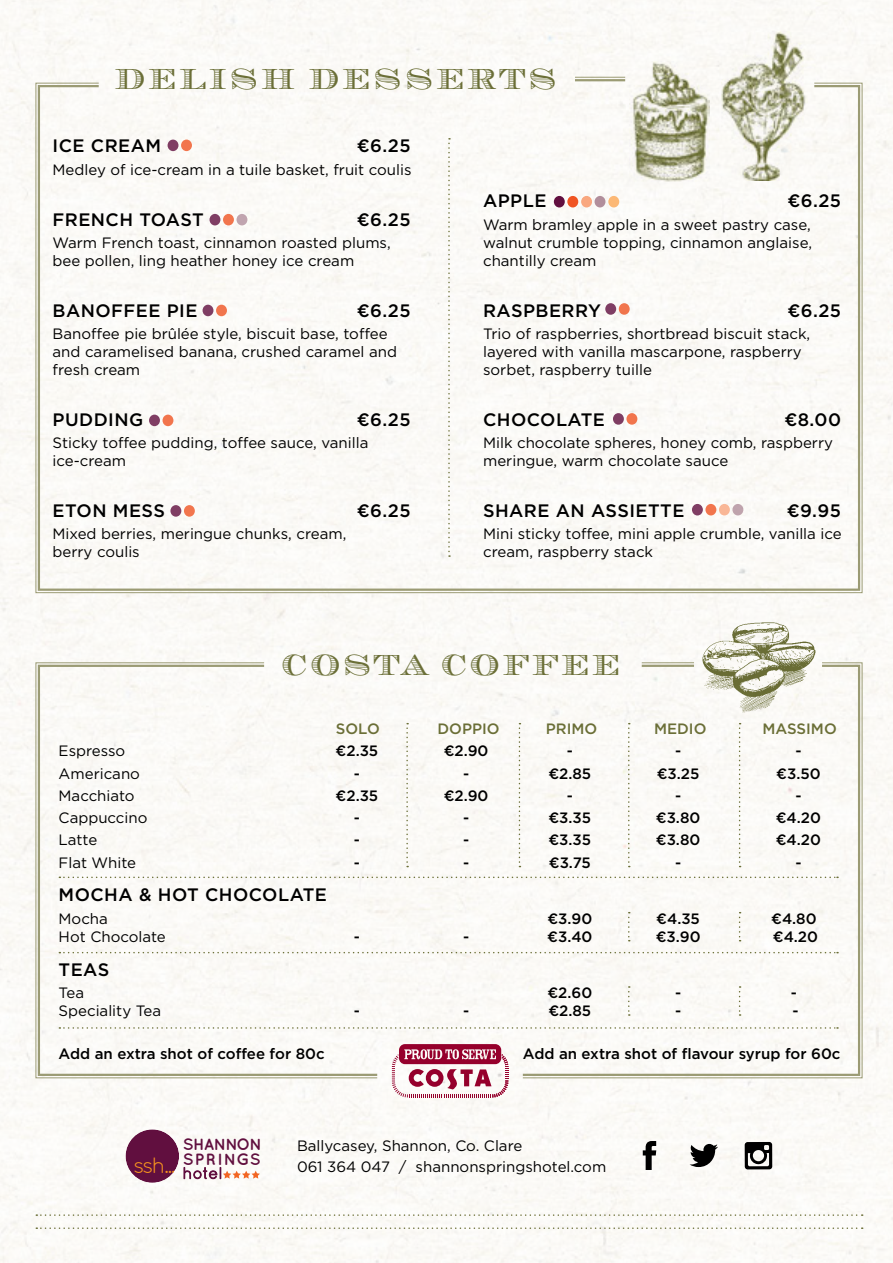
<style>
.page{position:relative;width:893px;height:1263px;background:#fff}
.page>*{position:absolute;margin:0;border:0;box-sizing:border-box;transform-origin:0 0}
.t1{font:30px "Chevalier SCDOT Stripes";letter-spacing:.115em;color:#6b6f37}
.t2{font:22.2px "Quicksand";color:#f7941e}
.t3{font:500 18px "Gotham";letter-spacing:.025em;color:#000}
.t4{font:700 16.2px/15.3px "Quicksand";letter-spacing:-.015em;color:#610f3f}
.t5{font:15px/18px "Gotham";color:#000}
.t6{font:500 15px "Gotham";color:#000}
.t7{font:500 15px "Gotham";color:#6b6f37}
</style>
<div class="page">
<img style="left:0;top:0;width:893px;height:1263px">
<svg style="left:35px;top:82px;width:828px;height:511px"></svg>
<div style="left:35px;top:662px;width:343px;height:416px;background:#fbfaf6"></div>
<img style="left:721px;top:31px;width:86px;height:149px">
<img style="left:630px;top:62px;width:80px;height:121px">
<svg style="left:392px;top:1043px;width:116px;height:54px"></svg>
<hr style="left:575px;top:79px;width:50px;height:2px;background:#9b9b74">
<hr style="left:575px;top:77px;width:50px;height:1px;background:#9b9b74">
<div style="left:522px;top:662px;width:341px;height:416px;background:#fbfaf6"></div>
<svg style="left:59px;top:1027px;width:779px;height:2px"></svg>
<img style="left:700px;top:617px;width:116px;height:98px">
<svg style="left:739px;top:723px;width:2px;height:144px"></svg>
<svg style="left:739px;top:912px;width:2px;height:29px"></svg>
<svg style="left:739px;top:986px;width:2px;height:30px"></svg>
<svg style="left:519px;top:723px;width:1px;height:144px"></svg>
<svg style="left:628px;top:723px;width:2px;height:144px"></svg>
<svg style="left:628px;top:912px;width:2px;height:29px"></svg>
<svg style="left:628px;top:986px;width:2px;height:30px"></svg>
<svg style="left:406px;top:723px;width:2px;height:144px"></svg>
<svg style="left:59px;top:876px;width:779px;height:2px"></svg>
<svg style="left:59px;top:952px;width:779px;height:1px"></svg>
<div style="left:209px;top:214px;width:11px;height:11px;background:#803e64;border-radius:50%"></div>
<div style="left:223px;top:214px;width:11px;height:11px;background:#f2754d;border-radius:50%"></div>
<div style="left:236px;top:214px;width:11px;height:11px;background:#c1a5af;border-radius:50%"></div>
<div style="left:567px;top:196px;width:11px;height:11px;background:#f05523;border-radius:50%"></div>
<div style="left:595px;top:196px;width:10px;height:11px;background:#b18e9b;border-radius:50%"></div>
<div style="left:554px;top:196px;width:11px;height:11px;background:#610f3f;border-radius:50%"></div>
<div style="left:581px;top:196px;width:11px;height:11px;background:#f9a77f;border-radius:50%"></div>
<div style="left:608px;top:196px;width:11px;height:11px;background:#fcb875;border-radius:50%"></div>
<div style="left:168px;top:140px;width:10px;height:11px;background:#803d63;border-radius:50%"></div>
<div style="left:181px;top:140px;width:11px;height:11px;background:#f2754d;border-radius:50%"></div>
<svg style="left:170px;top:505px;width:11px;height:12px"></svg>
<svg style="left:184px;top:505px;width:11px;height:12px"></svg>
<svg style="left:605px;top:303px;width:11px;height:12px"></svg>
<div style="left:619px;top:303px;width:11px;height:12px;background:#f1754d;border-radius:50%"></div>
<svg style="left:613px;top:413px;width:11px;height:12px"></svg>
<svg style="left:626px;top:413px;width:11px;height:12px"></svg>
<div style="left:203px;top:305px;width:10px;height:11px;background:#803e64;border-radius:50%"></div>
<div style="left:216px;top:305px;width:11px;height:11px;background:#f1754d;border-radius:50%"></div>
<div style="left:149px;top:415px;width:11px;height:11px;background:#803e64;border-radius:50%"></div>
<div style="left:163px;top:415px;width:10px;height:11px;background:#f2754d;border-radius:50%"></div>
<div style="left:705px;top:504px;width:11px;height:11px;background:#f2754d;border-radius:50%"></div>
<div style="left:692px;top:504px;width:11px;height:11px;background:#803d64;border-radius:50%"></div>
<div style="left:719px;top:504px;width:11px;height:11px;background:#f9b797;border-radius:50%"></div>
<div style="left:732px;top:504px;width:11px;height:11px;background:#bfa3ad;border-radius:50%"></div>
<svg style="left:448px;top:138px;width:2px;height:419px"></svg>
<div style="left:126px;top:1129px;width:53px;height:54px;background:#610f3f;border-radius:50%"></div>
<svg style="left:184px;top:1167px;width:76px;height:12px"></svg>
<svg style="left:631px;top:1137px;width:38px;height:37px"></svg>
<svg style="left:684px;top:1137px;width:38px;height:38px"></svg>
<svg style="left:740px;top:1137px;width:38px;height:38px"></svg>
<svg style="left:36px;top:1227px;width:827px;height:2px"></svg>
<svg style="left:36px;top:1214px;width:827px;height:2px"></svg>
<h1 class="t1" style="left:115px;top:61px;width:443px">DELISH DESSERTS</h1>
<p class="t3" style="left:53px;top:134px;width:110px">ICE CREAM</p>
<p class="t3" style="left:357px;top:134px;width:55px">€6.25</p>
<p class="t5" style="left:53px;top:160px;width:360px">Medley of ice-cream in a tuile basket, fruit coulis</p>
<p class="t3" style="left:53px;top:207px;width:153px">FRENCH TOAST</p>
<p class="t3" style="left:357px;top:207px;width:55px">€6.25</p>
<p class="t5" style="left:53px;top:233px;width:340px">Warm French toast, cinnamon roasted plums, bee pollen, ling heather honey ice cream</p>
<p class="t3" style="left:53px;top:298px;width:146px">BANOFFEE PIE</p>
<p class="t3" style="left:357px;top:298px;width:55px">€6.25</p>
<p class="t5" style="left:53px;top:324px;width:346px">Banoffee pie brûlée style, biscuit base, toffee and caramelised banana, crushed caramel and fresh cream</p>
<p class="t3" style="left:53px;top:407px;width:92px">PUDDING</p>
<p class="t3" style="left:357px;top:407px;width:55px">€6.25</p>
<p class="t5" style="left:53px;top:433px;width:317px">Sticky toffee pudding, toffee sauce, vanilla ice-cream</p>
<p class="t3" style="left:53px;top:498px;width:114px">ETON MESS</p>
<p class="t3" style="left:357px;top:498px;width:55px">€6.25</p>
<p class="t5" style="left:53px;top:524px;width:295px">Mixed berries, meringue chunks, cream, berry coulis</p>
<p class="t3" style="left:483px;top:189px;width:65px">APPLE</p>
<p class="t3" style="left:787px;top:189px;width:55px">€6.25</p>
<p class="t5" style="left:483px;top:215px;width:330px;text-align:justify">Warm bramley apple in a sweet pastry case, walnut crumble topping, cinnamon anglaise, chantilly cream</p>
<p class="t3" style="left:483px;top:298px;width:119px">RASPBERRY</p>
<p class="t3" style="left:787px;top:298px;width:55px">€6.25</p>
<p class="t5" style="left:483px;top:324px;width:329px">Trio of raspberries, shortbread biscuit stack, layered with vanilla mascarpone, raspberry sorbet, raspberry tuille</p>
<p class="t3" style="left:483px;top:407px;width:123px">CHOCOLATE</p>
<p class="t3" style="left:784px;top:407px;width:58px">€8.00</p>
<p class="t5" style="left:483px;top:433px;width:351px">Milk chocolate spheres, honey comb, raspberry meringue, warm chocolate sauce</p>
<p class="t3" style="left:483px;top:498px;width:203px">SHARE AN ASSIETTE</p>
<p class="t3" style="left:787px;top:498px;width:56px">€9.95</p>
<p class="t5" style="left:483px;top:524px;width:360px">Mini sticky toffee, mini apple crumble, vanilla ice cream, raspberry stack</p>
<h1 class="t1" style="left:282px;top:646px;width:339px">COSTA COFFEE</h1>
<p class="t7" style="left:336px;top:719px;width:45px">SOLO</p>
<p class="t7" style="left:438px;top:719px;width:64px">DOPPIO</p>
<p class="t7" style="left:546px;top:719px;width:53px">PRIMO</p>
<p class="t7" style="left:654px;top:719px;width:54px">MEDIO</p>
<p class="t7" style="left:762px;top:719px;width:76px">MASSIMO</p>
<p class="t5" style="left:59px;top:742px;width:68px">Espresso</p>
<p class="t6" style="left:336px;top:741px;width:44px">€2.35</p>
<p class="t6" style="left:444px;top:741px;width:46px">€2.90</p>
<p class="t6" style="left:567px;top:741px;width:8px">-</p>
<p class="t6" style="left:675px;top:741px;width:8px">-</p>
<p class="t6" style="left:795px;top:741px;width:8px">-</p>
<p class="t5" style="left:59px;top:764px;width:83px">Americano</p>
<p class="t6" style="left:354px;top:763px;width:8px">-</p>
<p class="t6" style="left:463px;top:763px;width:8px">-</p>
<p class="t6" style="left:548px;top:763px;width:44px">€2.85</p>
<p class="t6" style="left:657px;top:763px;width:44px">€3.25</p>
<p class="t6" style="left:776px;top:763px;width:46px">€3.50</p>
<p class="t5" style="left:59px;top:786px;width:78px">Macchiato</p>
<p class="t6" style="left:336px;top:786px;width:44px">€2.35</p>
<p class="t6" style="left:444px;top:786px;width:46px">€2.90</p>
<p class="t6" style="left:567px;top:786px;width:8px">-</p>
<p class="t6" style="left:675px;top:786px;width:8px">-</p>
<p class="t6" style="left:795px;top:786px;width:8px">-</p>
<p class="t5" style="left:59px;top:808px;width:90px">Cappuccino</p>
<p class="t6" style="left:354px;top:808px;width:8px">-</p>
<p class="t6" style="left:463px;top:808px;width:8px">-</p>
<p class="t6" style="left:548px;top:808px;width:44px">€3.35</p>
<p class="t6" style="left:656px;top:808px;width:46px">€3.80</p>
<p class="t6" style="left:776px;top:808px;width:47px">€4.20</p>
<p class="t5" style="left:59px;top:831px;width:40px">Latte</p>
<p class="t6" style="left:354px;top:830px;width:8px">-</p>
<p class="t6" style="left:463px;top:830px;width:8px">-</p>
<p class="t6" style="left:548px;top:830px;width:44px">€3.35</p>
<p class="t6" style="left:656px;top:830px;width:46px">€3.80</p>
<p class="t6" style="left:776px;top:830px;width:47px">€4.20</p>
<p class="t5" style="left:59px;top:853px;width:79px">Flat White</p>
<p class="t6" style="left:354px;top:852px;width:8px">-</p>
<p class="t6" style="left:463px;top:852px;width:8px">-</p>
<p class="t6" style="left:549px;top:852px;width:43px">€3.75</p>
<p class="t6" style="left:675px;top:852px;width:8px">-</p>
<p class="t6" style="left:795px;top:852px;width:8px">-</p>
<p class="t3" style="left:59px;top:883px;width:270px">MOCHA &amp; HOT CHOCOLATE</p>
<p class="t5" style="left:59px;top:909px;width:51px">Mocha</p>
<p class="t6" style="left:547px;top:909px;width:46px">€3.90</p>
<p class="t6" style="left:656px;top:909px;width:45px">€4.35</p>
<p class="t6" style="left:771px;top:909px;width:47px">€4.80</p>
<p class="t5" style="left:59px;top:927px;width:109px">Hot Chocolate</p>
<p class="t6" style="left:354px;top:927px;width:8px">-</p>
<p class="t6" style="left:463px;top:927px;width:8px">-</p>
<p class="t6" style="left:547px;top:927px;width:47px">€3.40</p>
<p class="t6" style="left:656px;top:927px;width:46px">€3.90</p>
<p class="t6" style="left:773px;top:927px;width:47px">€4.20</p>
<p class="t3" style="left:59px;top:957px;width:52px">TEAS</p>
<p class="t5" style="left:59px;top:983px;width:27px">Tea</p>
<p class="t6" style="left:547px;top:983px;width:46px">€2.60</p>
<p class="t6" style="left:675px;top:983px;width:8px">-</p>
<p class="t6" style="left:791px;top:983px;width:8px">-</p>
<p class="t5" style="left:59px;top:1001px;width:104px">Speciality Tea</p>
<p class="t6" style="left:354px;top:1001px;width:8px">-</p>
<p class="t6" style="left:463px;top:1001px;width:8px">-</p>
<p class="t6" style="left:548px;top:1001px;width:44px">€2.85</p>
<p class="t6" style="left:675px;top:1001px;width:8px">-</p>
<p class="t6" style="left:792px;top:1001px;width:8px">-</p>
<p class="t6" style="left:59px;top:1044px;width:268px">Add an extra shot of coffee for 80c</p>
<p class="t6" style="left:523px;top:1044px;width:319px">Add an extra shot of flavour syrup for 60c</p>
<h2 class="t2" style="left:133px;top:1153px;width:44px">ssh...</h2>
<p class="t4" style="left:183px;top:1136px;width:81px">SHANNON<br>SPRINGS</p>
<p class="t5" style="left:297px;top:1135px;width:311px;line-height:21px">Ballycasey, Shannon, Co. Clare<br>061 364 047 / shannonspringshotel.com</p>
</div>
